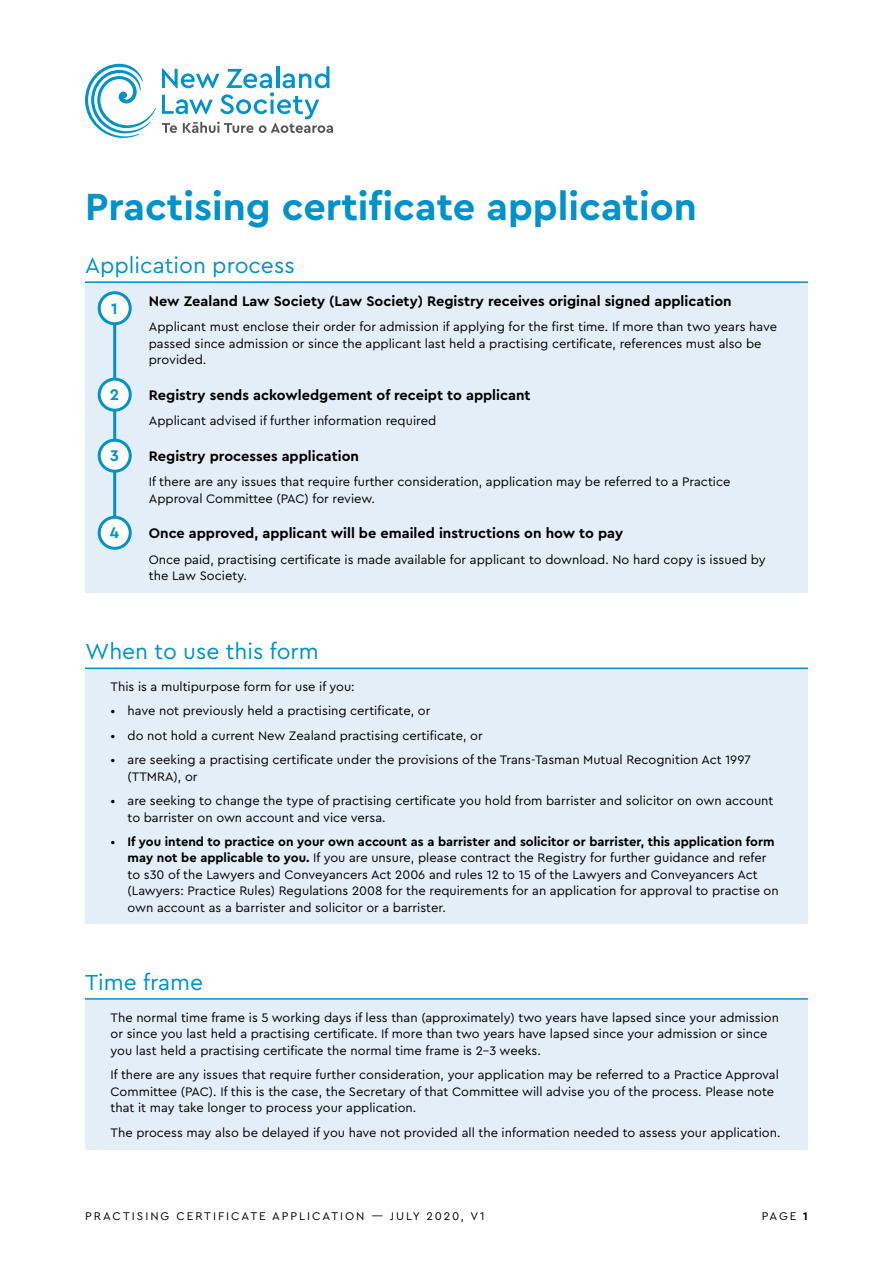
<style>
.page{position:relative;width:893px;height:1263px;background:#fff}
.page>*{position:absolute;margin:0;border:0;box-sizing:border-box;transform-origin:0 0}
.t1{font:700 39.6px "Cera PRO";color:#0092c9}
.t2{font:22.8px "Cera PRO";color:#0092c9}
.t3{font:700 16.2px "Cera PRO";color:#0092c9}
.t4{font:700 14.55px "Cera PRO";color:#000}
.t5{font:12.9px/16.4px "Cera PRO";color:#000}
.t6{font:11.7px "Cera PRO";letter-spacing:.17em;color:#000}
.s1{font-weight:700}
</style>
<div class="page">
<div style="left:85px;top:668px;width:723px;height:256px;background:#e4eef8"></div>
<svg style="left:162px;top:66px;width:171px;height:67px"></svg>
<svg style="left:85px;top:64px;width:71px;height:74px"></svg>
<hr style="left:85px;top:668px;width:723px;height:1px;background:#0092c9">
<div style="left:85px;top:281px;width:723px;height:312px;background:#e4eef8"></div>
<hr style="left:85px;top:281px;width:723px;height:2px;background:#0092c9">
<hr style="left:113px;top:308px;width:3px;height:221px;background:#0092c9">
<div style="left:99px;top:293px;width:31px;height:31px;background:#fff;border-radius:50%"></div>
<div style="left:98px;top:291px;width:34px;height:34px;border:3px solid #0092c9;border-radius:50%"></div>
<div style="left:99px;top:379px;width:31px;height:31px;background:#fff;border-radius:50%"></div>
<div style="left:98px;top:378px;width:34px;height:34px;border:3px solid #0092c9;border-radius:50%"></div>
<div style="left:99px;top:440px;width:31px;height:31px;background:#fff;border-radius:50%"></div>
<div style="left:98px;top:439px;width:34px;height:34px;border:3px solid #0092c9;border-radius:50%"></div>
<div style="left:99px;top:517px;width:31px;height:31px;background:#fff;border-radius:50%"></div>
<div style="left:98px;top:516px;width:34px;height:34px;border:3px solid #0092c9;border-radius:50%"></div>
<div style="left:85px;top:999px;width:723px;height:150px;background:#e4eef8"></div>
<hr style="left:85px;top:998px;width:723px;height:2px;background:#0092c9">
<h1 class="t1" style="left:85px;top:180px;width:613px">Practising certificate application</h1>
<h2 class="t2" style="left:85px;top:250px;width:211px">Application process</h2>
<p class="t3" style="left:111px;top:297px;width:8px">1</p>
<p class="t4" style="left:149px;top:291px;width:584px">New Zealand Law Society (Law Society) Registry receives original signed application</p>
<p class="t5" style="left:149px;top:318px;width:630px">Applicant must enclose their order for admission if applying for the first time. If more than two years have passed since admission or since the applicant last held a practising certificate, references must also be provided.</p>
<p class="t4" style="left:149px;top:385px;width:383px">Registry sends ackowledgement of receipt to applicant</p>
<p class="t5" style="left:149px;top:412px;width:289px">Applicant advised if further information required</p>
<p class="t4" style="left:149px;top:446px;width:212px">Registry processes application</p>
<p class="t5" style="left:149px;top:473px;width:583px">If there are any issues that require further consideration, application may be referred to a Practice<br>Approval Committee (PAC) for review.</p>
<p class="t4" style="left:149px;top:524px;width:476px">Once approved, applicant will be emailed instructions on how to pay</p>
<p class="t5" style="left:149px;top:551px;width:618px">Once paid, practising certificate is made available for applicant to download. No hard copy is issued by the Law Society.</p>
<p class="t3" style="left:110px;top:384px;width:11px">2</p>
<p class="t3" style="left:110px;top:445px;width:10px">3</p>
<p class="t3" style="left:110px;top:522px;width:11px">4</p>
<h2 class="t2" style="left:85px;top:636px;width:235px">When to use this form</h2>
<p class="t5" style="left:111px;top:678px;width:246px">This is a multipurpose form for use if you:</p>
<p class="t5" style="left:111px;top:702px;width:321px">• have not previously held a practising certificate, or</p>
<p class="t5" style="left:111px;top:727px;width:374px">• do not hold a current New Zealand practising certificate, or</p>
<p class="t5" style="left:128px;top:751px;width:625px;text-indent:-17px">• are seeking a practising certificate under the provisions of the Trans-Tasman Mutual Recognition Act 1997 (TTMRA), or</p>
<p class="t5" style="left:128px;top:792px;width:647px;text-indent:-17px">• are seeking to change the type of practising certificate you hold from barrister and solicitor on own account to barrister on own account and vice versa.</p>
<p class="t5" style="left:128px;top:833px;width:653px;text-indent:-17px">• <span class="s1">If you intend to practice on your own account as a barrister and solicitor or barrister, this application form may not be applicable to you.</span> If you are unsure, please contract the Registry for further guidance and refer to s30 of the Lawyers and Conveyancers Act 2006 and rules 12 to 15 of the Lawyers and Conveyancers Act (Lawyers: Practice Rules) Regulations 2008 for the requirements for an application for approval to practise on own account as a barrister and solicitor or a barrister.</p>
<h2 class="t2" style="left:85px;top:967px;width:120px">Time frame</h2>
<p class="t5" style="left:111px;top:1009px;width:670px">The normal time frame is 5 working days if less than (approximately) two years have lapsed since your admission or since you last held a practising certificate. If more than two years have lapsed since your admission or since you last held a practising certificate the normal time frame is 2-3 weeks.</p>
<p class="t5" style="left:111px;top:1066px;width:670px">If there are any issues that require further consideration, your application may be referred to a Practice Approval<br>Committee (PAC). If this is the case, the Secretary of that Committee will advise you of the process. Please note that it may take longer to process your application.</p>
<p class="t5" style="left:111px;top:1123px;width:671px">The process may also be delayed if you have not provided all the information needed to assess your application.</p>
<p class="t6" style="left:85px;top:1209px;width:401px">PRACTISING CERTIFICATE APPLICATION — JULY 2020, V1</p>
<p class="t6" style="left:762px;top:1209px;width:48px">PAGE <span class="s1">1</span></p>
</div>
